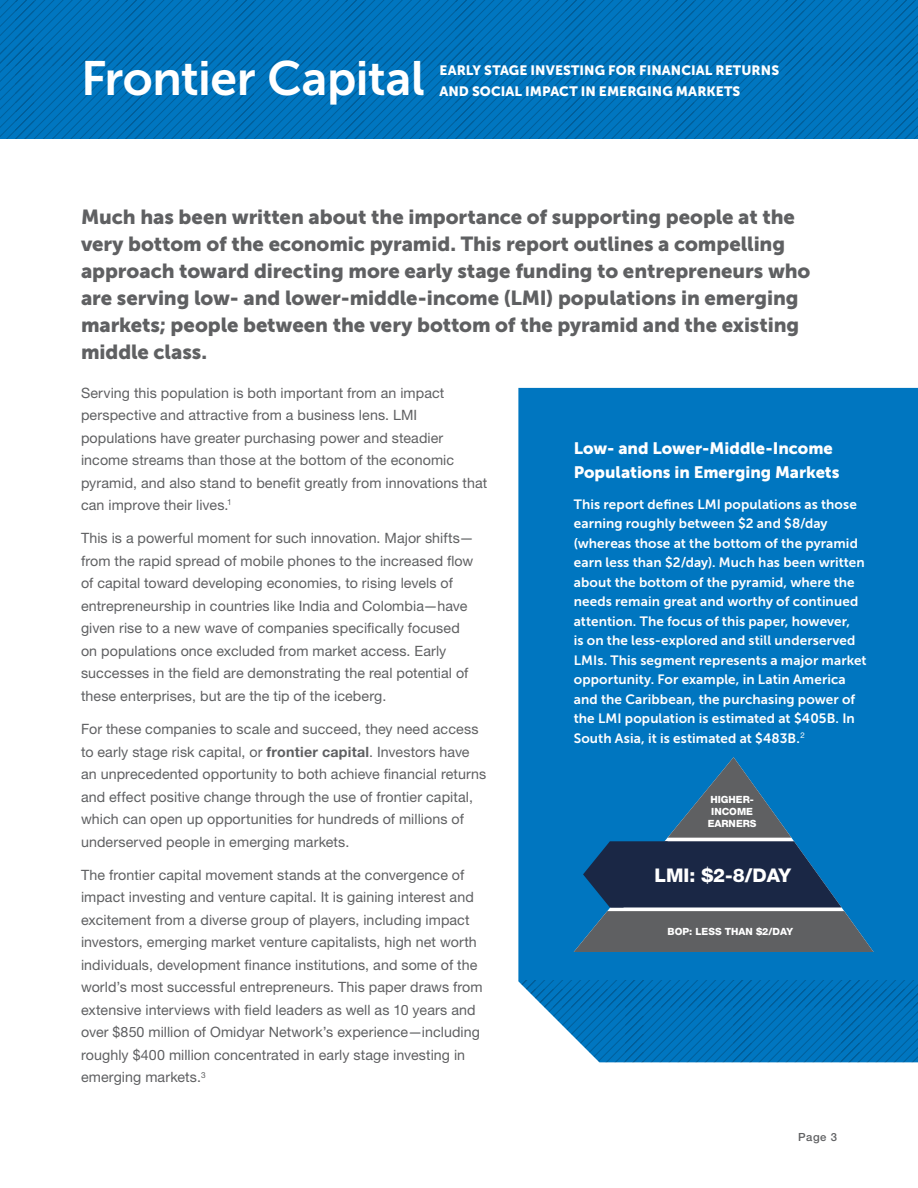
<style>
.page{position:relative;width:918px;height:1188px;background:#fff}
.page>*{position:absolute;margin:0;border:0;box-sizing:border-box;transform-origin:0 0}
.t1{font:48px "Museo Sans 700";letter-spacing:-.01em;color:#fff}
.t2{font:20.25px/27px "Museo Sans 900";letter-spacing:-.005em;color:#5f6062}
.t3{font:800 18.9px "Helvetica Neue LT Pro";color:#fff}
.t4{font:16.5px/24px "Museo Sans 900";color:#fff}
.t5{font:14.25px/22.5px "Helvetica Neue LT Pro";letter-spacing:.005em;color:#5f6062}
.t6{font:13.5px/19.5px "Museo Sans 700";letter-spacing:.01em;color:#fff}
.t7{font:13.5px/21px "Museo Sans 900";letter-spacing:.005em;color:#fff}
.t8{font:500 11.25px "Helvetica Neue LT Pro";color:#5f6062}
.t9{font:800 9.9px/11.9px "Helvetica Neue LT Pro";color:#fff;text-align:center}
.s1{font-weight:700}
</style>
<div class="page">
<svg style="left:0;top:0;width:918px;height:138px;background:#0071b9"></svg>
<div style="left:518px;top:388px;width:400px;height:593px;background:#0076c0"></div>
<svg style="left:518px;top:981px;width:400px;height:81px;background:#1c81c0"></svg>
<svg style="left:574px;top:757px;width:300px;height:195px;background:#265f89"></svg>
<h1 class="t1" style="left:81px;top:52px;width:345px">Frontier Capital</h1>
<p class="t7" style="left:439px;top:60px;width:341px">EARLY STAGE INVESTING FOR FINANCIAL RETURNS<br>AND SOCIAL IMPACT IN EMERGING MARKETS</p>
<p class="t2" style="left:81px;top:203px;width:731px">Much has been written about the importance of supporting people at the very bottom of the economic pyramid. This report outlines a compelling approach toward directing more early stage funding to entrepreneurs who are serving low- and lower-middle-income (LMI) populations in emerging markets; people between the very bottom of the pyramid and the existing middle class.</p>
<p class="t5" style="left:81px;top:381px;width:408px">Serving this population is both important from an impact perspective and attractive from a business lens. LMI populations have greater purchasing power and steadier income streams than those at the bottom of the economic pyramid, and also stand to benefit greatly from innovations that can improve their lives.<sup>1</sup></p>
<p class="t5" style="left:81px;top:527px;width:394px">This is a powerful moment for such innovation. Major shifts— from the rapid spread of mobile phones to the increased flow of capital toward developing economies, to rising levels of entrepreneurship in countries like India and Colombia—have given rise to a new wave of companies specifically focused on populations once excluded from market access. Early successes in the field are demonstrating the real potential of these enterprises, but are the tip of the iceberg.</p>
<p class="t5" style="left:81px;top:717px;width:407px">For these companies to scale and succeed, they need access to early stage risk capital, or <span class="s1">frontier capital</span>. Investors have an unprecedented opportunity to both achieve financial returns and effect positive change through the use of frontier capital, which can open up opportunities for hundreds of millions of underserved people in emerging markets.</p>
<p class="t5" style="left:81px;top:863px;width:403px">The frontier capital movement stands at the convergence of impact investing and venture capital. It is gaining interest and excitement from a diverse group of players, including impact investors, emerging market venture capitalists, high net worth individuals, development finance institutions, and some of the world’s most successful entrepreneurs. This paper draws from extensive interviews with field leaders as well as 10 years and over $850 million of Omidyar Network’s experience—including roughly $400 million concentrated in early stage investing in emerging markets.<sup>3</sup></p>
<p class="t4" style="left:574px;top:436px;width:267px">Low- and Lower-Middle-Income<br>Populations in Emerging Markets</p>
<p class="t6" style="left:574px;top:494px;width:294px">This report defines LMI populations as those earning roughly between $2 and $8/day (whereas those at the bottom of the pyramid earn less than $2/day). Much has been written about the bottom of the pyramid, where the needs remain great and worthy of continued attention. The focus of this paper, however,<br>is on the less-explored and still underserved LMIs. This segment represents a major market opportunity. For example, in Latin America and the Caribbean, the purchasing power of the LMI population is estimated at $405B. In South Asia, it is estimated at $483B.<sup>2</sup></p>
<p class="t9" style="left:708px;top:794px;width:50px">HIGHER-<br>INCOME<br>EARNERS</p>
<h3 class="t3" style="left:655px;top:864px;width:138px">LMI: $2-8/DAY</h3>
<p class="t9" style="left:668px;top:925px;width:127px">BOP: LESS THAN $2/DAY</p>
<p class="t8" style="left:798px;top:1130px;width:40px">Page 3</p>
</div>
